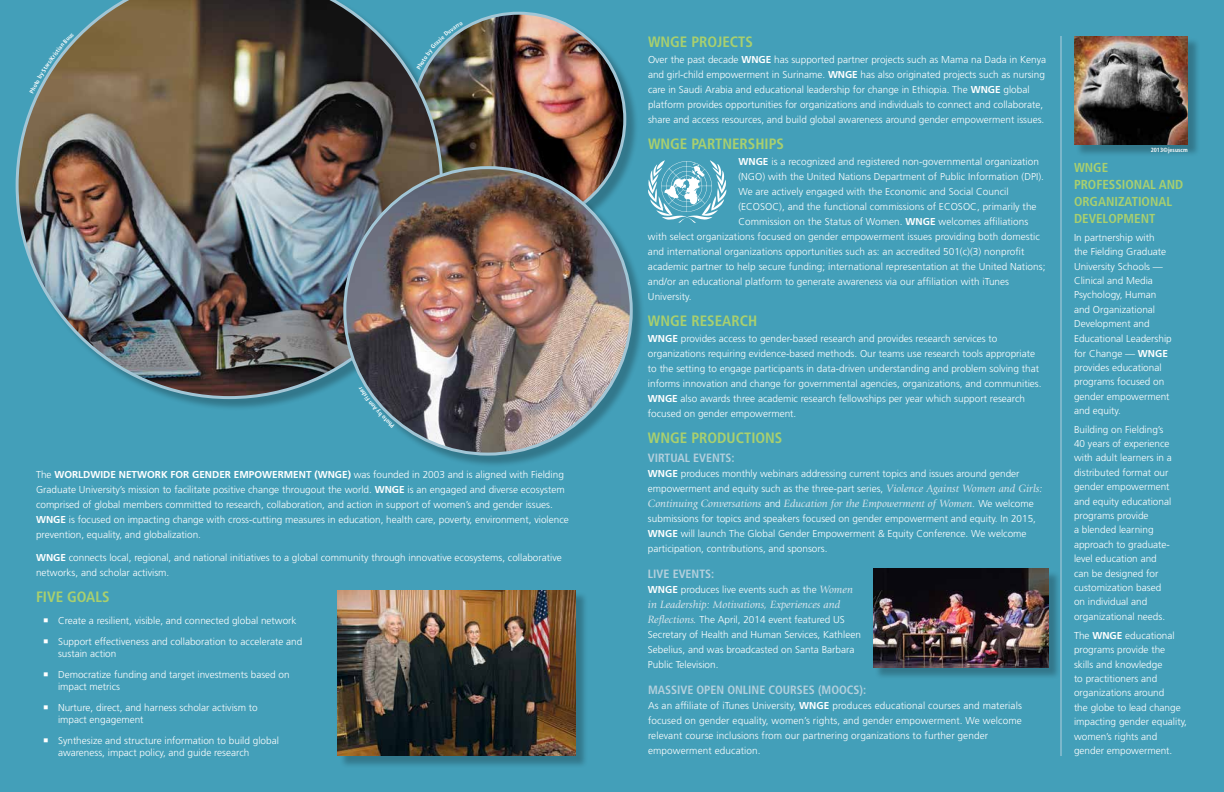
<style>
.page{position:relative;width:1224px;height:792px;background:#439fb9}
.page>*{position:absolute;margin:0;border:0;box-sizing:border-box;transform-origin:0 0}
.t1{font:700 condensed 15px "Frutiger LT Std";color:#a9d06e}
.t2{font:700 condensed 13px/17px "Frutiger LT Std";color:#a9d06e}
.t3{font:700 condensed 12px "Frutiger LT Std";color:#b4d0dd}
.t4{font:italic 11px "Giovanni Std";color:#d7e4eb}
.t5{font:300 10px/15px "Frutiger LT Std";color:#fff}
.t6{font:700 condensed 6px "Frutiger LT Std";color:#fff}
.s1{font-weight:700}
.s2{font-family:"Giovanni Std";font-weight:400;font-style:italic;font-size:11px;color:#d7e4eb}
.s3{font-family:"Frutiger LT Std";font-weight:300;font-style:normal;font-size:10px;color:#fff}
</style>
<div class="page">
<div style="left:413px;top:13px;width:226px;height:226px;background:#000;opacity:.25"></div>
<img style="left:455px;top:13px;width:169px;height:155px">
<div style="left:17px;top:0;width:438px;height:411px;background:#000;opacity:.25"></div>
<img style="left:16px;top:0;width:427px;height:399px">
<div style="left:345px;top:168px;width:300px;height:300px;background:#000;opacity:.25"></div>
<img style="left:345px;top:168px;width:286px;height:286px;border-radius:141px">
<div style="left:339px;top:592px;width:249px;height:176px;background:#000;opacity:.25"></div>
<img style="left:338px;top:590px;width:238px;height:166px">
<div style="left:1076px;top:38px;width:124px;height:119px;background:#000;opacity:.25"></div>
<img style="left:1074px;top:36px;width:114px;height:108px">
<svg style="left:648px;top:160px;width:78px;height:63px"></svg>
<div style="left:874px;top:570px;width:187px;height:110px;background:#000;opacity:.25"></div>
<img style="left:873px;top:569px;width:176px;height:98px">
<hr style="left:1061px;top:36px;width:1px;height:720px;background:#b4d0dd">
<svg style="left:417px;top:22px;width:46px;height:48px"></svg>
<svg style="left:30px;top:33px;width:44px;height:61px"></svg>
<svg style="left:359px;top:386px;width:36px;height:42px"></svg>
<p class="t5" style="left:36px;top:467px;width:534px">The <span class="s1">WORLDWIDE NETWORK FOR GENDER EMPOWERMENT (WNGE)</span> was founded in 2003 and is aligned with Fielding Graduate University’s mission to facilitate positive change througout the world. <span class="s1">WNGE</span> is an engaged and diverse ecosystem comprised of global members committed to research, collaboration, and action in support of women’s and gender issues.<br><span class="s1">WNGE</span> is focused on impacting change with cross-cutting measures in education, health care, poverty, environment, violence prevention, equality, and globalization.</p>
<p class="t5" style="left:36px;top:550px;width:527px"><span class="s1">WNGE</span> connects local, regional, and national initiatives to a global community through innovative ecosystems, collaborative networks, and scholar activism.</p>
<h1 class="t1" style="left:36px;top:588px;width:75px">FIVE GOALS</h1>
<p class="t5" style="left:43px;top:613px;width:255px">○ Create a resilient, visible, and connected global network</p>
<p class="t5" style="left:58px;top:635px;width:246px;line-height:12px;text-indent:-15px">○ Support effectiveness and collaboration to accelerate and sustain action</p>
<p class="t5" style="left:58px;top:668px;width:233px;line-height:12px;text-indent:-15px">○ Democratize funding and target investments based on impact metrics</p>
<p class="t5" style="left:58px;top:701px;width:201px;line-height:12px;text-indent:-15px">○ Nurture, direct, and harness scholar activism to impact engagement</p>
<p class="t5" style="left:58px;top:734px;width:222px;line-height:12px;text-indent:-15px">○ Synthesize and structure information to build global awareness, impact policy, and guide research</p>
<h1 class="t1" style="left:648px;top:33px;width:107px">WNGE PROJECTS</h1>
<p class="t5" style="left:648px;top:52px;width:400px">Over the past decade <span class="s1">WNGE</span> has supported partner projects such as Mama na Dada in Kenya and girl-child empowerment in Suriname. <span class="s1">WNGE</span> has also originated projects such as nursing care in Saudi Arabia and educational leadership for change in Ethiopia. The <span class="s1">WNGE</span> global platform provides opportunities for organizations and individuals to connect and collaborate, share and access resources, and build global awareness around gender empowerment issues.</p>
<h1 class="t1" style="left:648px;top:135px;width:138px">WNGE PARTNERSHIPS</h1>
<p class="t5" style="left:738px;top:154px;width:302px"><span class="s1">WNGE</span> is a recognized and registered non-governmental organization</p>
<p class="t5" style="left:738px;top:169px;width:307px">(NGO) with the United Nations Department of Public Information (DPI).</p>
<p class="t5" style="left:738px;top:184px;width:272px">We are actively engaged with the Economic and Social Council</p>
<p class="t5" style="left:738px;top:199px;width:300px">(ECOSOC), and the functional commissions of ECOSOC, primarily the</p>
<p class="t5" style="left:738px;top:214px;width:291px">Commission on the Status of Women. <span class="s1">WNGE</span> welcomes affiliations</p>
<p class="t5" style="left:648px;top:229px;width:393px">with select organizations focused on gender empowerment issues providing both domestic</p>
<p class="t5" style="left:648px;top:244px;width:378px">and international organizations opportunities such as: an accredited 501(c)(3) nonprofit</p>
<p class="t5" style="left:648px;top:259px;width:399px">academic partner to help secure funding; international representation at the United Nations;</p>
<p class="t5" style="left:648px;top:274px;width:363px">and/or an educational platform to generate awareness via our affiliation with iTunes</p>
<p class="t5" style="left:648px;top:289px;width:45px">University.</p>
<h1 class="t1" style="left:648px;top:312px;width:111px">WNGE RESEARCH</h1>
<p class="t5" style="left:648px;top:331px;width:395px"><span class="s1">WNGE</span> provides access to gender-based research and provides research services to organizations requiring evidence-based methods. Our teams use research tools appropriate to the setting to engage participants in data-driven understanding and problem solving that informs innovation and change for governmental agencies, organizations, and communities.<br><span class="s1">WNGE</span> also awards three academic research fellowships per year which support research focused on gender empowerment.</p>
<h1 class="t1" style="left:648px;top:429px;width:136px">WNGE PRODUCTIONS</h1>
<p class="t3" style="left:648px;top:451px;width:88px">VIRTUAL EVENTS:</p>
<p class="t5" style="left:648px;top:466px;width:396px"><span class="s1">WNGE</span> produces monthly webinars addressing current topics and issues around gender empowerment and equity such as the three-part series, <span class="s2">Violence Against Women and Girls:</span></p>
<p class="t4" style="left:648px;top:498px;width:387px">Continuing Conversations <span class="s3">and</span> Education for the Empowerment of Women. <span class="s3">We welcome</span></p>
<p class="t5" style="left:648px;top:511px;width:390px">submissions for topics and speakers focused on gender empowerment and equity. In 2015,<br><span class="s1">WNGE</span> will launch The Global Gender Empowerment &amp; Equity Conference. We welcome participation, contributions, and sponsors.</p>
<p class="t3" style="left:648px;top:567px;width:68px">LIVE EVENTS:</p>
<p class="t5" style="left:648px;top:582px;width:206px"><span class="s1">WNGE</span> produces live events such as the <span class="s2">Women</span></p>
<p class="t4" style="left:648px;top:599px;width:194px">in Leadership: Motivations, Experiences and</p>
<p class="t5" style="left:648px;top:612px;width:214px"><span class="s2">Reflections.</span> The April, 2014 event featured US Secretary of Health and Human Services, Kathleen Sebelius, and was broadcasted on Santa Barbara Public Television.</p>
<p class="t3" style="left:648px;top:683px;width:220px">MASSIVE OPEN ONLINE COURSES (MOOCS):</p>
<p class="t5" style="left:648px;top:698px;width:375px">As an affiliate of iTunes University, <span class="s1">WNGE</span> produces educational courses and materials focused on gender equality, women’s rights, and gender empowerment. We welcome relevant course inclusions from our partnering organizations to further gender empowerment education.</p>
<p class="t6" style="left:1151px;top:146px;width:39px">2013©jesuscm</p>
<h2 class="t2" style="left:1074px;top:159px;width:111px">WNGE<br>PROFESSIONAL AND<br>ORGANIZATIONAL<br>DEVELOPMENT</h2>
<p class="t5" style="left:1074px;top:230px;width:99px;line-height:14.5px">In partnership with<br>the Fielding Graduate<br>University Schools —<br>Clinical and Media<br>Psychology, Human and Organizational<br>Development and<br>Educational Leadership for Change — <span class="s1">WNGE </span>provides educational programs focused on gender empowerment and equity.</p>
<p class="t5" style="left:1074px;top:422px;width:99px;line-height:14.4px">Building on Fielding’s<br>40 years of experience with adult learners in a distributed format our gender empowerment and equity educational programs provide<br>a blended learning approach to graduate&shy;level education and can be designed for customization based on individual and organizational needs.</p>
<p class="t5" style="left:1074px;top:628px;width:114px;line-height:14.4px">The <span class="s1">WNGE</span> educational programs provide the skills and knowledge<br>to practitioners and organizations around<br>the globe to lead change impacting gender equality, women’s rights and gender empowerment.</p>
</div>
